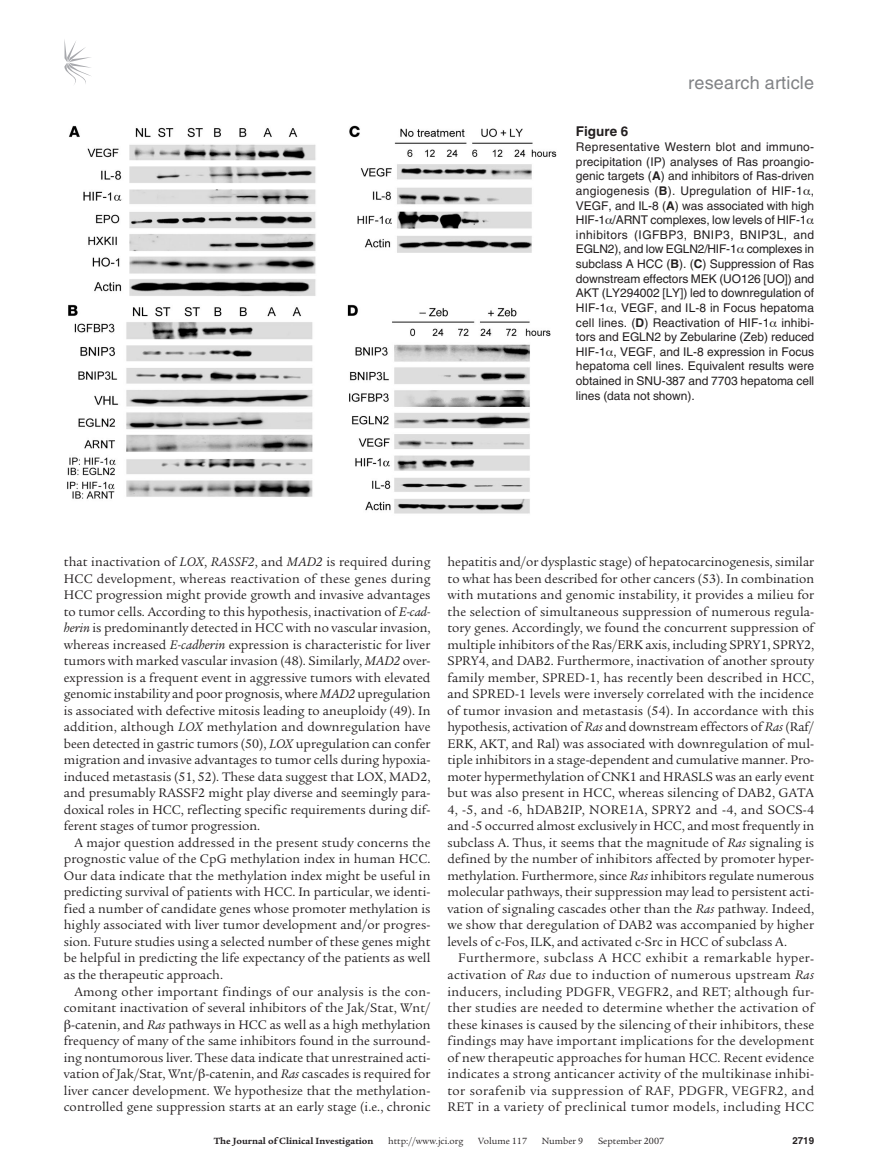
<style>
.page{position:relative;width:878px;height:1174px;background:#fff}
.page>*{position:absolute;margin:0;border:0;box-sizing:border-box;transform-origin:0 0}
.t1{font:18px "Helvetica LT Std";letter-spacing:.01em;color:#808285}
.t2{font:13.5px/16.5px "Legacy Serif Std";color:#231f20;text-align:justify}
.t3{font:700 13.5px "Helvetica LT Std";color:#231f20}
.t4{font:12px/14.7px "Helvetica LT Std";color:#231f20}
.t5{font:9.75px "Legacy Serif Std";color:#231f20}
.t6{font:700 9.75px "Legacy Serif Std";color:#231f20}
.t7{font:700 9.75px "Helvetica LT Std";color:#231f20}
.s1{font-weight:700}
.s2{font-style:italic}
</style>
<div class="page">
<svg style="left:64px;top:39px;width:27px;height:46px"></svg>
<img style="left:67px;top:125px;width:490px;height:389px">
<h1 class="t1" style="left:688px;top:72px;width:127px">research article</h1>
<p class="t3" style="left:576px;top:123px;width:54px">Figure 6</p>
<p class="t4" style="left:576px;top:139px;width:240px">Representative Western blot and immuno&shy;precipitation (IP) analyses of Ras proangio&shy;genic targets (<span class="s1">A</span>) and inhibitors of Ras-driven angiogenesis (<span class="s1">B</span>). Upregulation of HIF-1 , VEGF, and IL-8 (<span class="s1">A</span>) was associated with high HIF-1 /ARNT complexes, low levels of HIF-1 inhibitors (IGFBP3, BNIP3, BNIP3L, and EGLN2), and low EGLN2/HIF-1 complexes in subclass A HCC (<span class="s1">B</span>). (<span class="s1">C</span>) Suppression of Ras downstream effectors MEK (UO126 [UO]) and AKT (LY294002 [LY]) led to downregulation of HIF-1 , VEGF, and IL-8 in Focus hepatoma cell lines. (<span class="s1">D</span>) Reactivation of HIF-1 inhibi&shy;tors and EGLN2 by Zebularine (Zeb) reduced HIF-1 , VEGF, and IL-8 expression in Focus hepatoma cell lines. Equivalent results were obtained in SNU-387 and 7703 hepatoma cell lines (data not shown).</p>
<p class="t2" style="left:64px;top:554px;width:368px">that inactivation of <span class="s2">LOX</span>, <span class="s2">RASSF2</span>, and <span class="s2">MAD2</span> is required during HCC development, whereas reactivation of these genes during HCC progression might provide growth and invasive advantages to tumor cells. According to this hypothesis, inactivation of <span class="s2">E-cad&shy;herin</span> is predominantly detected in HCC with no vascular invasion, whereas increased <span class="s2">E-cadherin</span> expression is characteristic for liver tumors with marked vascular invasion (48). Similarly, <span class="s2">MAD2</span> over&shy;expression is a frequent event in aggressive tumors with elevated genomic instability and poor prognosis, where <span class="s2">MAD2</span> upregulation is associated with defective mitosis leading to aneuploidy (49). In addition, although <span class="s2">LOX</span> methylation and downregulation have been detected in gastric tumors (50), <span class="s2">LOX</span> upregulation can confer migration and invasive advantages to tumor cells during hypoxia&shy;induced metastasis (51, 52). These data suggest that LOX, MAD2, and presumably RASSF2 might play diverse and seemingly para&shy;doxical roles in HCC, reflecting specific requirements during dif&shy;ferent stages of tumor progression.</p>
<p class="t2" style="left:64px;top:834px;width:368px;text-indent:11px">A major question addressed in the present study concerns the prognostic value of the CpG methylation index in human HCC.<br>Our data indicate that the methylation index might be useful in predicting survival of patients with HCC. In particular, we identi&shy;fied a number of candidate genes whose promoter methylation is highly associated with liver tumor development and/or progres&shy;sion. Future studies using a selected number of these genes might be helpful in predicting the life expectancy of the patients as well as the therapeutic approach.</p>
<p class="t2" style="left:64px;top:983px;width:368px;text-align:right">Among other important findings of our analysis is the con&shy;comitant inactivation of several inhibitors of the Jak/Stat, Wnt/ -catenin, and <span class="s2">Ras</span> pathways in HCC as well as a high methylation frequency of many of the same inhibitors found in the surround&shy;ing nontumorous liver. These data indicate that unrestrained acti&shy;vation of Jak/Stat, Wnt/ -catenin, and <span class="s2">Ras</span> cascades is required for liver cancer development. We hypothesize that the methylation&shy;controlled gene suppression starts at an early stage (i.e., chronic</p>
<p class="t2" style="left:447px;top:554px;width:368px">hepatitis and/or dysplastic stage) of hepatocarcinogenesis, similar to what has been described for other cancers (53). In combination with mutations and genomic instability, it provides a milieu for the selection of simultaneous suppression of numerous regula&shy;tory genes. Accordingly, we found the concurrent suppression of multiple inhibitors of the Ras/ERK axis, including SPRY1, SPRY2, SPRY4, and DAB2. Furthermore, inactivation of another sprouty family member, SPRED-1, has recently been described in HCC, and SPRED-1 levels were inversely correlated with the incidence of tumor invasion and metastasis (54). In accordance with this hypothesis, activation of <span class="s2">Ras</span> and downstream effectors of <span class="s2">Ras</span> (Raf/ ERK, AKT, and Ral) was associated with downregulation of mul&shy;tiple inhibitors in a stage-dependent and cumulative manner. Pro&shy;moter hypermethylation of CNK1 and HRASLS was an early event but was also present in HCC, whereas silencing of DAB2, GATA 4, -5, and -6, hDAB2IP, NORE1A, SPRY2 and -4, and SOCS-4 and -5 occurred almost exclusively in HCC, and most frequently in subclass A. Thus, it seems that the magnitude of <span class="s2">Ras</span> signaling is defined by the number of inhibitors affected by promoter hyper&shy;methylation. Furthermore, since <span class="s2">Ras</span> inhibitors regulate numerous molecular pathways, their suppression may lead to persistent acti&shy;vation of signaling cascades other than the <span class="s2">Ras</span> pathway. Indeed, we show that deregulation of DAB2 was accompanied by higher levels of c-Fos, ILK, and activated c-Src in HCC of subclass A.</p>
<p class="t2" style="left:447px;top:950px;width:368px;text-indent:11px">Furthermore, subclass A HCC exhibit a remarkable hyper&shy;activation of <span class="s2">Ras</span> due to induction of numerous upstream <span class="s2">Ras </span>inducers, including PDGFR, VEGFR2, and RET; although fur&shy;ther studies are needed to determine whether the activation of these kinases is caused by the silencing of their inhibitors, these findings may have important implications for the development of new therapeutic approaches for human HCC. Recent evidence indicates a strong anticancer activity of the multikinase inhibi&shy;tor sorafenib via suppression of RAF, PDGFR, VEGFR2, and RET in a variety of preclinical tumor models, including HCC</p>
<p class="t6" style="left:214px;top:1135px;width:161px">The Journal of Clinical Investigation</p>
<p class="t5" style="left:388px;top:1135px;width:77px">http://www.jci.org</p>
<p class="t5" style="left:478px;top:1135px;width:50px">Volume 117</p>
<p class="t5" style="left:541px;top:1135px;width:43px">Number 9</p>
<p class="t5" style="left:598px;top:1135px;width:68px">September 2007</p>
<p class="t7" style="left:792px;top:1134px;width:23px">2719</p>
</div>
